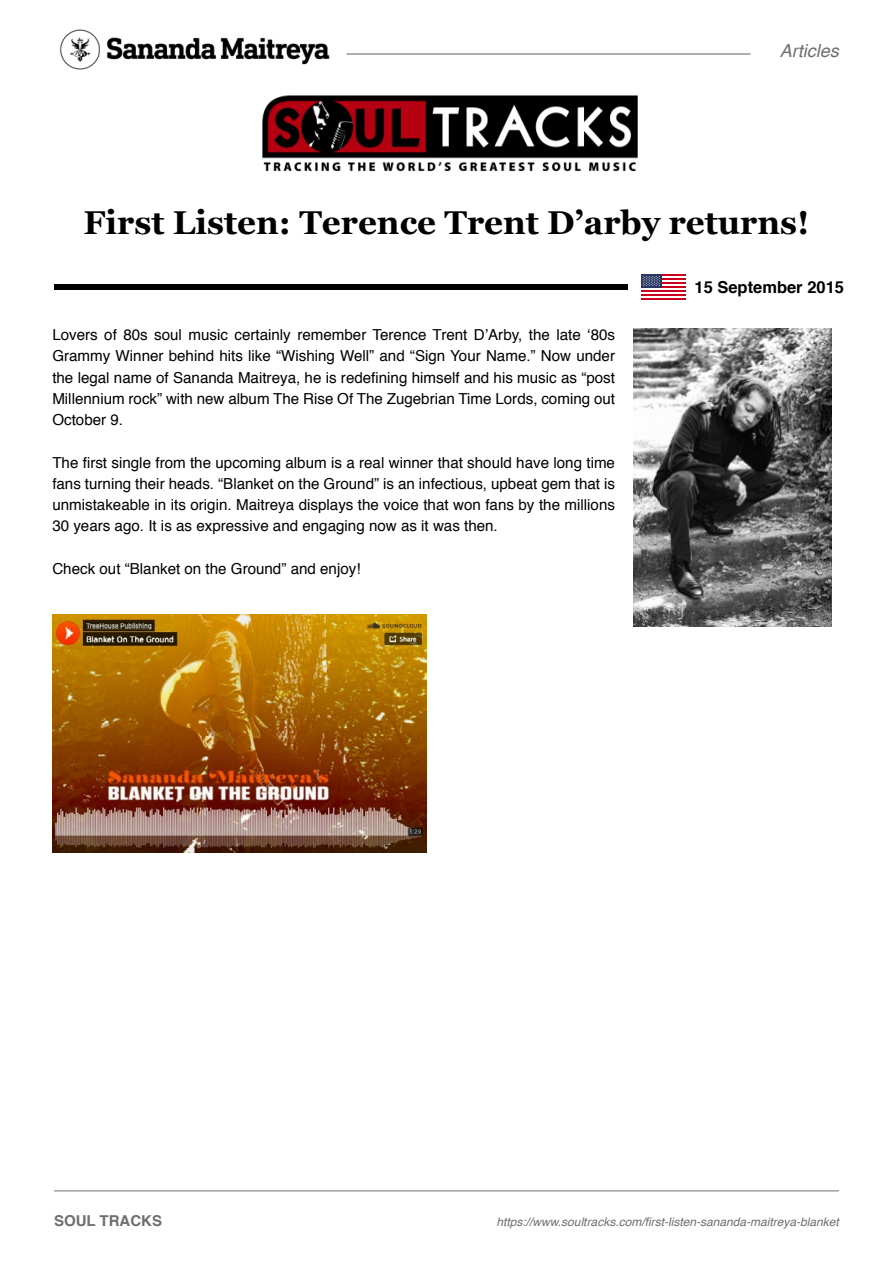
<style>
.page{position:relative;width:893px;height:1263px;background:#fff}
.page>*{position:absolute;margin:0;border:0;box-sizing:border-box;transform-origin:0 0}
.t1{font:700 33px "Georgia";color:#000}
.t2{font:italic 18px "Helvetica";color:#706f6f}
.t3{font:700 16.5px "Helvetica";color:#000}
.t4{font:15.15px/21.1px "Helvetica";color:#000;text-align:justify}
.t5{font:700 15px "Helvetica";color:#706f6f}
.t6{font:italic 12px "Helvetica";color:#706f6f}
</style>
<div class="page">
<div style="left:54px;top:284px;width:574px;height:6px;background:#000"></div>
<img style="left:59px;top:29px;width:271px;height:41px">
<hr style="left:347px;top:53px;width:403px;height:2px;background:#706f6f">
<hr style="left:54px;top:1190px;width:785px;height:1px;background:#706f6f">
<img style="left:262px;top:95px;width:376px;height:77px">
<hr style="left:641px;top:298px;width:44px;height:2px;background:#cc001c">
<hr style="left:641px;top:294px;width:44px;height:2px;background:#cc001c">
<hr style="left:641px;top:290px;width:44px;height:2px;background:#cc001c">
<hr style="left:641px;top:286px;width:44px;height:2px;background:#cc001c">
<hr style="left:641px;top:282px;width:44px;height:2px;background:#cc001c">
<hr style="left:641px;top:278px;width:44px;height:2px;background:#cc001c">
<hr style="left:641px;top:274px;width:44px;height:2px;background:#cc001c">
<div style="left:641px;top:274px;width:20px;height:14px;background:#293661"></div>
<svg style="left:642px;top:276px;width:18px;height:10px"></svg>
<img style="left:52px;top:615px;width:374px;height:238px">
<img style="left:634px;top:329px;width:198px;height:297px">
<p class="t2" style="left:780px;top:36px;width:61px">Articles</p>
<h1 class="t1" style="left:83px;top:198px;width:728px">First Listen: Terence Trent D’arby returns!</h1>
<p class="t4" style="left:52px;top:325px;width:564px">Lovers of 80s soul music certainly remember Terence Trent D’Arby, the late ‘80s Grammy Winner behind hits like “Wishing Well” and “Sign Your Name.” Now under the legal name of Sananda Maitreya, he is redefining himself and his music as “post Millennium rock” with new album The Rise Of The Zugebrian Time Lords, coming out October 9.</p>
<p class="t4" style="left:52px;top:452px;width:564px">The first single from the upcoming album is a real winner that should have long time fans turning their heads. “Blanket on the Ground” is an infectious, upbeat gem that is unmistakeable in its origin. Maitreya displays the voice that won fans by the millions 30 years ago. It is as expressive and engaging now as it was then.</p>
<p class="t4" style="left:52px;top:558px;width:310px">Check out “Blanket on the Ground” and enjoy!</p>
<p class="t3" style="left:694px;top:274px;width:151px">15 September 2015</p>
<p class="t5" style="left:54px;top:1209px;width:110px">SOUL TRACKS</p>
<p class="t6" style="left:497px;top:1212px;width:344px">https://www.soultracks.com/first-listen-sananda-maitreya-blanket</p>
</div>
